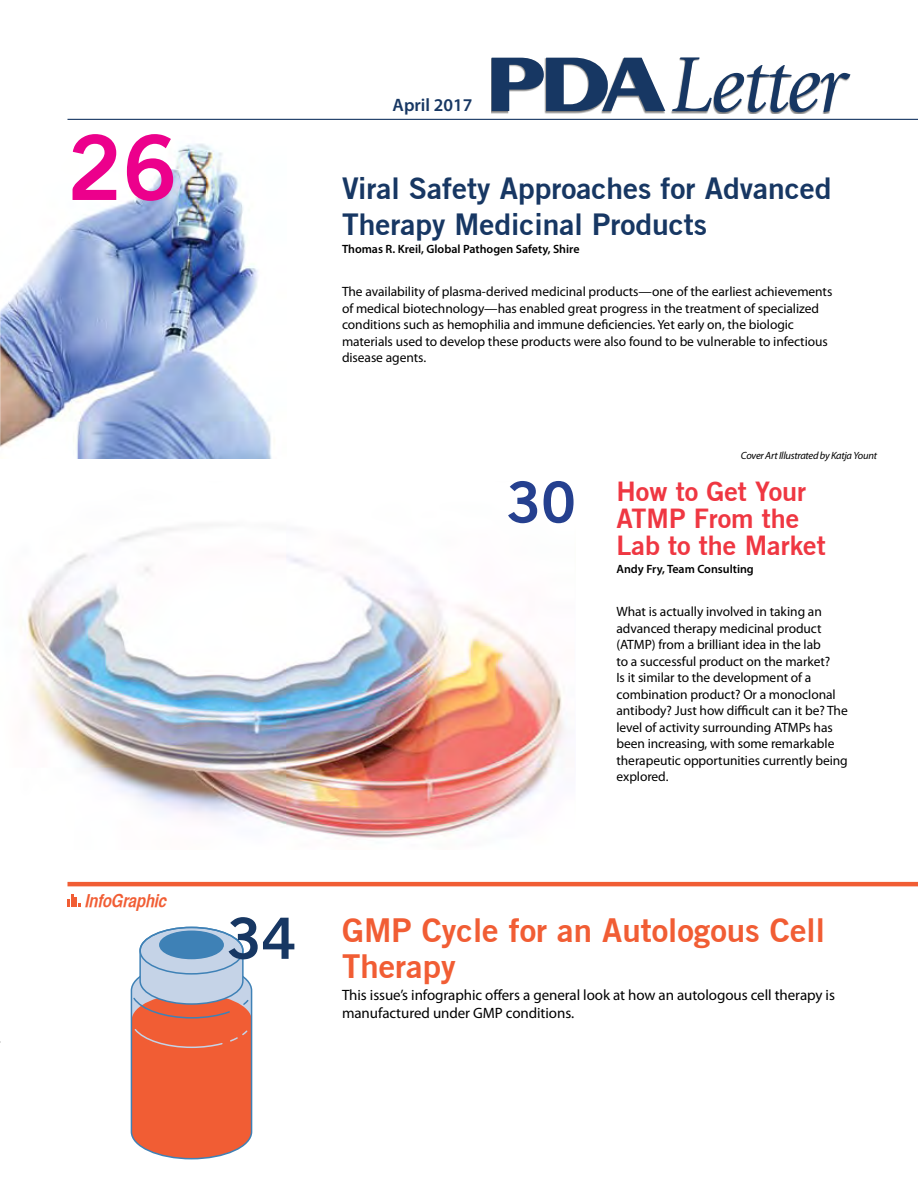
<style>
.page{position:relative;width:918px;height:1188px;background:#fff}
.page>*{position:absolute;margin:0;border:0;box-sizing:border-box;transform-origin:0 0}
.t1{font:700 90px "Trade Gothic No.2";color:#ec008c}
.t2{font:700 57px "Trade Gothic No.2";color:#173763}
.t3{font:700 57px "Trade Gothic No.2";color:#25408f}
.t4{font:700 33px/36px "Trade Gothic No.2";color:#f15d34}
.t5{font:700 30px/36px "Trade Gothic No.2";color:#173763}
.t6{font:700 27px/27px "Trade Gothic No.2";color:#ef3742}
.t7{font:italic 18px "Helvetica CY Bold";letter-spacing:-.005em;color:#f15d34}
.t8{font:600 18px "Myriad Pro";color:#173763}
.t9{font:15px/18px "Myriad Pro";letter-spacing:-.005em;color:#000}
.t10{font:13.5px/16.5px "Myriad Pro";letter-spacing:-.005em;color:#000}
.t11{font:600 12px "Myriad Pro";color:#000}
.t12{font:italic 10.5px "Myriad Pro";letter-spacing:-.025em;color:#000}
</style>
<div class="page">
<div style="left:491px;top:58px;width:359px;height:55px;background:#000;opacity:.5"></div>
<svg style="left:492px;top:58px;width:173px;height:53px"></svg>
<svg style="left:672px;top:57px;width:178px;height:55px"></svg>
<hr style="left:68px;top:119px;width:850px;height:1px;background:#173763">
<img style="left:1px;top:143px;width:271px;height:316px">
<svg style="left:130px;top:926px;width:123px;height:234px;background:#e18874"></svg>
<div style="left:139px;top:927px;width:105px;height:48px;border:2px solid #3e81b6;border-radius:50%"></div>
<div style="left:160px;top:931px;width:63px;height:28px;background:#3e81b6;border-radius:50%"></div>
<div style="left:159px;top:931px;width:65px;height:28px;border:2px solid #3e81b6;border-radius:50%"></div>
<img style="left:27px;top:528px;width:538px;height:310px">
<hr style="left:68px;top:882px;width:850px;height:4px;background:#f15d34">
<svg style="left:68px;top:894px;width:12px;height:13px"></svg>
<img style="left:0;top:0;width:1px;height:659px">
<h1 class="t1" style="left:68px;top:112px;width:111px">26</h1>
<h3 class="t7" style="left:86px;top:889px;width:83px">InfoGraphic</h3>
<h3 class="t8" style="left:393px;top:93px;width:81px">April 2017</h3>
<h3 class="t5" style="left:342px;top:170px;width:491px">Viral Safety Approaches for Advanced<br>Therapy Medicinal Products</h3>
<p class="t11" style="left:342px;top:241px;width:239px">Thomas R. Kreil, Global Pathogen Safety, Shire</p>
<p class="t10" style="left:342px;top:283px;width:492px">The availability of plasma-derived medicinal products—one of the earliest achievements of medical biotechnology—has enabled great progress in the treatment of specialized conditions such as hemophilia and immune deficiencies. Yet early on, the biologic materials used to develop these products were also found to be vulnerable to infectious disease agents.</p>
<h2 class="t3" style="left:506px;top:467px;width:71px">30</h2>
<p class="t12" style="left:741px;top:449px;width:138px">Cover Art Illustrated by Katja Yount</p>
<h3 class="t6" style="left:616px;top:477px;width:211px">How to Get Your<br>ATMP From the<br>Lab to the Market</h3>
<p class="t11" style="left:616px;top:561px;width:139px">Andy Fry, Team Consulting</p>
<p class="t10" style="left:616px;top:604px;width:233px">What is actually involved in taking an advanced therapy medicinal product (ATMP) from a brilliant idea in the lab<br>to a successful product on the market?<br>Is it similar to the development of a combination product? Or a monoclonal antibody? Just how difficult can it be? The level of activity surrounding ATMPs has been increasing, with some remarkable therapeutic opportunities currently being explored.</p>
<h2 class="t2" style="left:227px;top:903px;width:71px">34</h2>
<h3 class="t4" style="left:342px;top:911px;width:484px">GMP Cycle for an Autologous Cell<br>Therapy</h3>
<p class="t9" style="left:342px;top:986px;width:495px">This issue’s infographic offers a general look at how an autologous cell therapy is manufactured under GMP conditions.</p>
</div>
